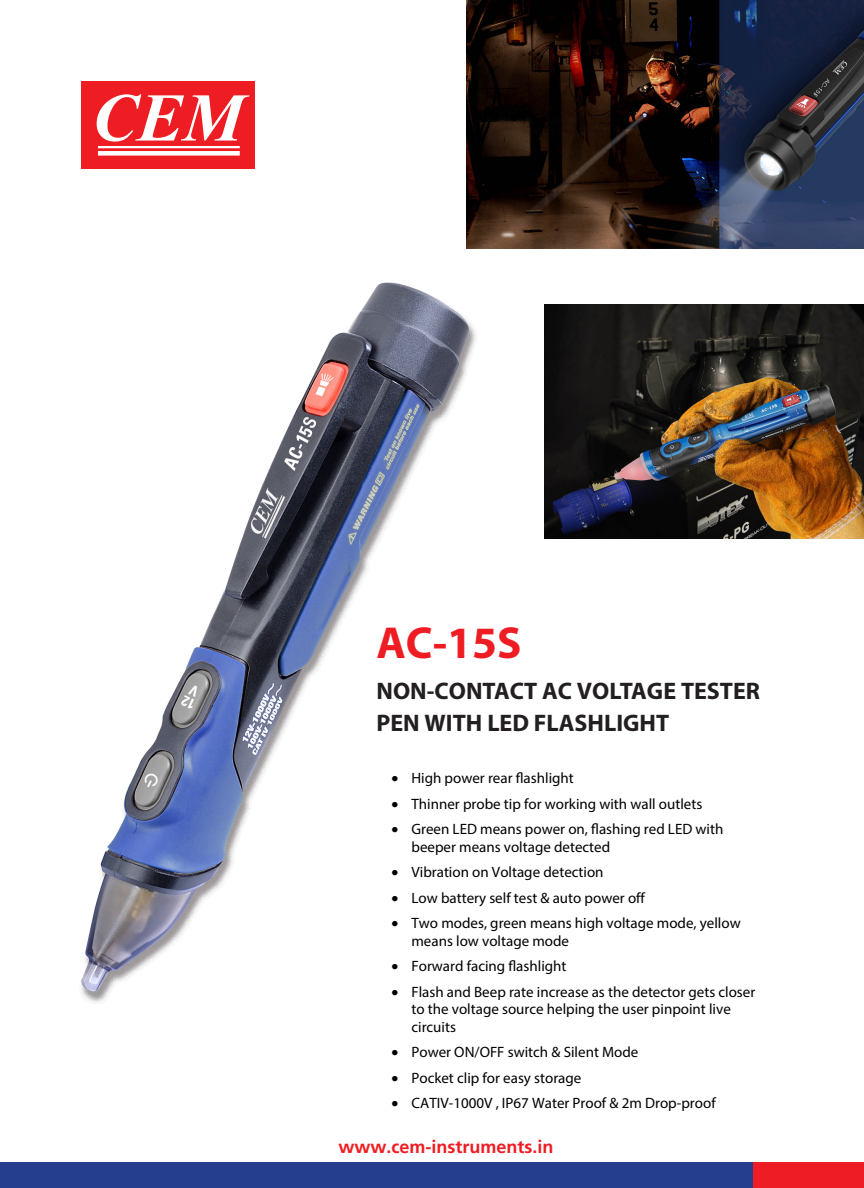
<style>
.page{position:relative;width:864px;height:1188px;background:#fff}
.page>*{position:absolute;margin:0;border:0;box-sizing:border-box;transform-origin:0 0}
.t1{font:italic 700 68.25px "Times New Roman";color:#fff}
.t2{font:700 45px "Myriad Pro";color:#ee1d23}
.t3{font:700 24px/32px "Myriad Pro";color:#231f20}
.t4{font:700 18px "Frutiger";color:#ee1d23}
.t5{font:15px/17.4px "Myriad Pro";color:#000}
</style>
<div class="page">
<div style="left:81px;top:81px;width:174px;height:88px;background:#ee1d23"></div>
<hr style="left:98px;top:146px;width:142px;height:2px;background:#fff">
<div style="left:98px;top:151px;width:142px;height:5px;background:#fff"></div>
<div style="left:0;top:1162px;width:864px;height:26px;background:#253f8e"></div>
<div style="left:753px;top:1162px;width:111px;height:26px;background:#ee1d23"></div>
<img style="left:81px;top:282px;width:396px;height:721px">
<img style="left:467px;top:0;width:397px;height:249px">
<img style="left:544px;top:305px;width:320px;height:233px">
<p class="t1" style="left:92px;top:70px;width:153px">CEM</p>
<p class="t2" style="left:376px;top:613px;width:147px">AC-15S</p>
<p class="t3" style="left:376px;top:674px;width:385px">NON-CONTACT AC VOLTAGE TESTER<br>PEN WITH LED FLASHLIGHT</p>
<p class="t5" style="left:391px;top:769px;width:184px">• High power rear flashlight</p>
<p class="t5" style="left:391px;top:795px;width:312px">• Thinner probe tip for working with wall outlets</p>
<p class="t5" style="left:411px;top:820px;width:313px;text-indent:-20px">• Green LED means power on, flashing red LED with beeper means voltage detected</p>
<p class="t5" style="left:391px;top:863px;width:214px">• Vibration on Voltage detection</p>
<p class="t5" style="left:391px;top:889px;width:255px">• Low battery self test &amp; auto power off</p>
<p class="t5" style="left:411px;top:914px;width:331px;text-indent:-20px">• Two modes, green means high voltage mode, yellow means low voltage mode</p>
<p class="t5" style="left:391px;top:957px;width:177px">• Forward facing flashlight</p>
<p class="t5" style="left:411px;top:982px;width:345px;text-indent:-20px">• Flash and Beep rate increase as the detector gets closer to the voltage source helping the user pinpoint live circuits</p>
<p class="t5" style="left:391px;top:1043px;width:248px">• Power ON/OFF switch &amp; Silent Mode</p>
<p class="t5" style="left:391px;top:1069px;width:191px">• Pocket clip for easy storage</p>
<p class="t5" style="left:391px;top:1094px;width:326px">• CATIV-1000V , IP67 Water Proof &amp; 2m Drop-proof</p>
<p class="t4" style="left:338px;top:1136px;width:217px">www.cem-instruments.in</p>
</div>
